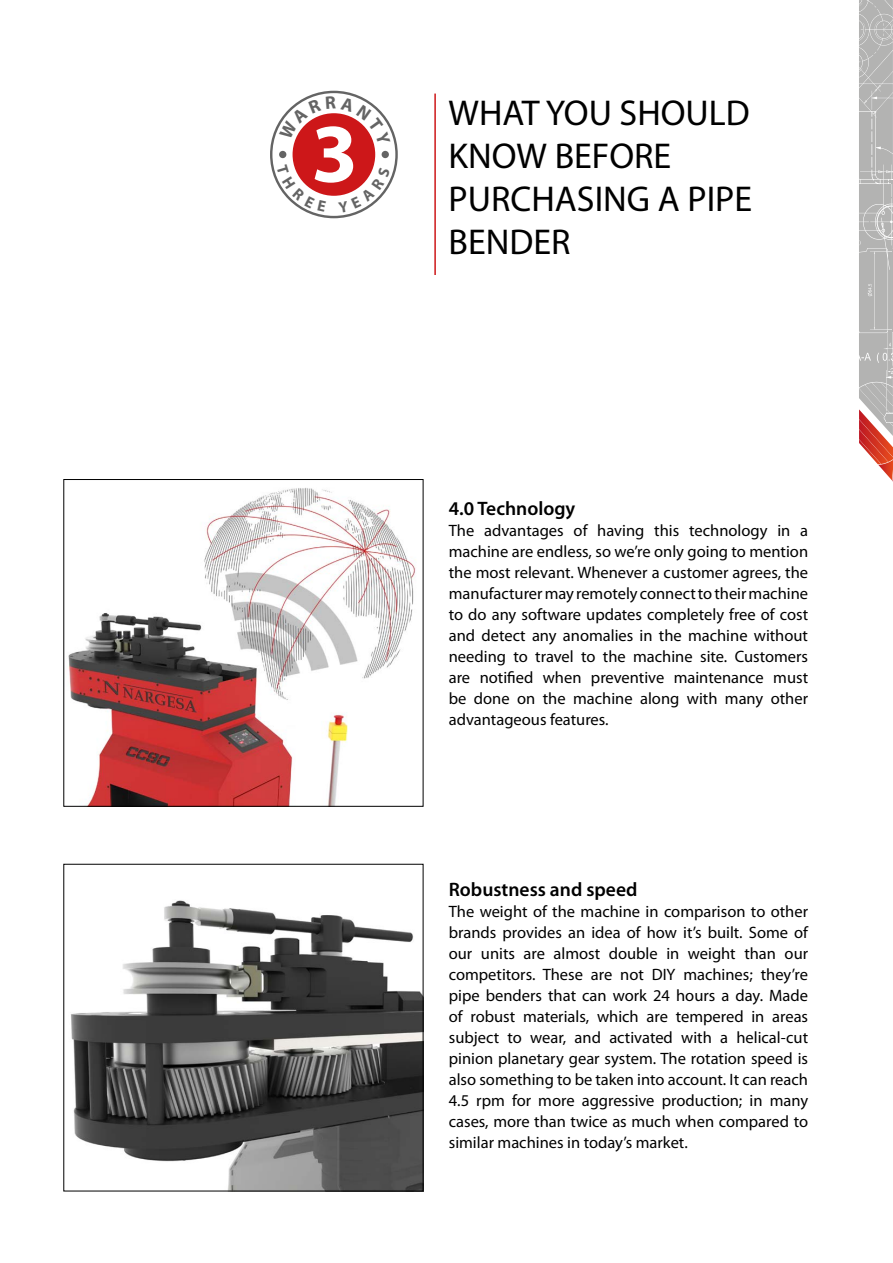
<style>
.page{position:relative;width:893px;height:1263px;background:#fff}
.page>*{position:absolute;margin:0;border:0;box-sizing:border-box;transform-origin:0 0}
.t1{font:36px/43.2px "Myriad Pro";color:#000}
.t2{font:600 19.5px "Myriad Pro";color:#000}
.t3{font:16.5px/21px "Myriad Pro";color:#000;text-align:justify}
</style>
<div class="page">
<svg style="left:859px;top:0;width:34px;height:481px;background:#beb4b2"></svg>
<img style="left:68px;top:488px;width:348px;height:316px">
<div style="left:64px;top:479px;width:359px;height:327px;border:1px solid #000"></div>
<img style="left:71px;top:900px;width:350px;height:289px">
<hr style="left:434px;top:94px;width:2px;height:181px;background:#cd1719">
<svg style="left:270px;top:91px;width:128px;height:127px"></svg>
<h1 class="t1" style="left:449px;top:91px;width:305px">WHAT YOU SHOULD<br>KNOW BEFORE<br>PURCHASING A PIPE<br>BENDER</h1>
<p class="t2" style="left:449px;top:496px;width:128px">4.0 Technology</p>
<p class="t3" style="left:449px;top:519px;width:361px">The advantages of having this technology in a machine are endless, so we’re only going to mention the most relevant. Whenever a customer agrees, the manufacturer may remotely connect to their machine to do any software updates completely free of cost and detect any anomalies in the machine without needing to travel to the machine site. Customers are notified when preventive maintenance must be done on the machine along with many other advantageous features.</p>
<p class="t2" style="left:449px;top:877px;width:190px">Robustness and speed</p>
<p class="t3" style="left:449px;top:901px;width:361px">The weight of the machine in comparison to other brands provides an idea of how it’s built. Some of our units are almost double in weight than our competitors. These are not DIY machines; they’re pipe benders that can work 24 hours a day. Made of robust materials, which are tempered in areas subject to wear, and activated with a helical-cut pinion planetary gear system. The rotation speed is also something to be taken into account. It can reach 4.5 rpm for more aggressive production; in many cases, more than twice as much when compared to similar machines in today’s market.</p>
</div>
